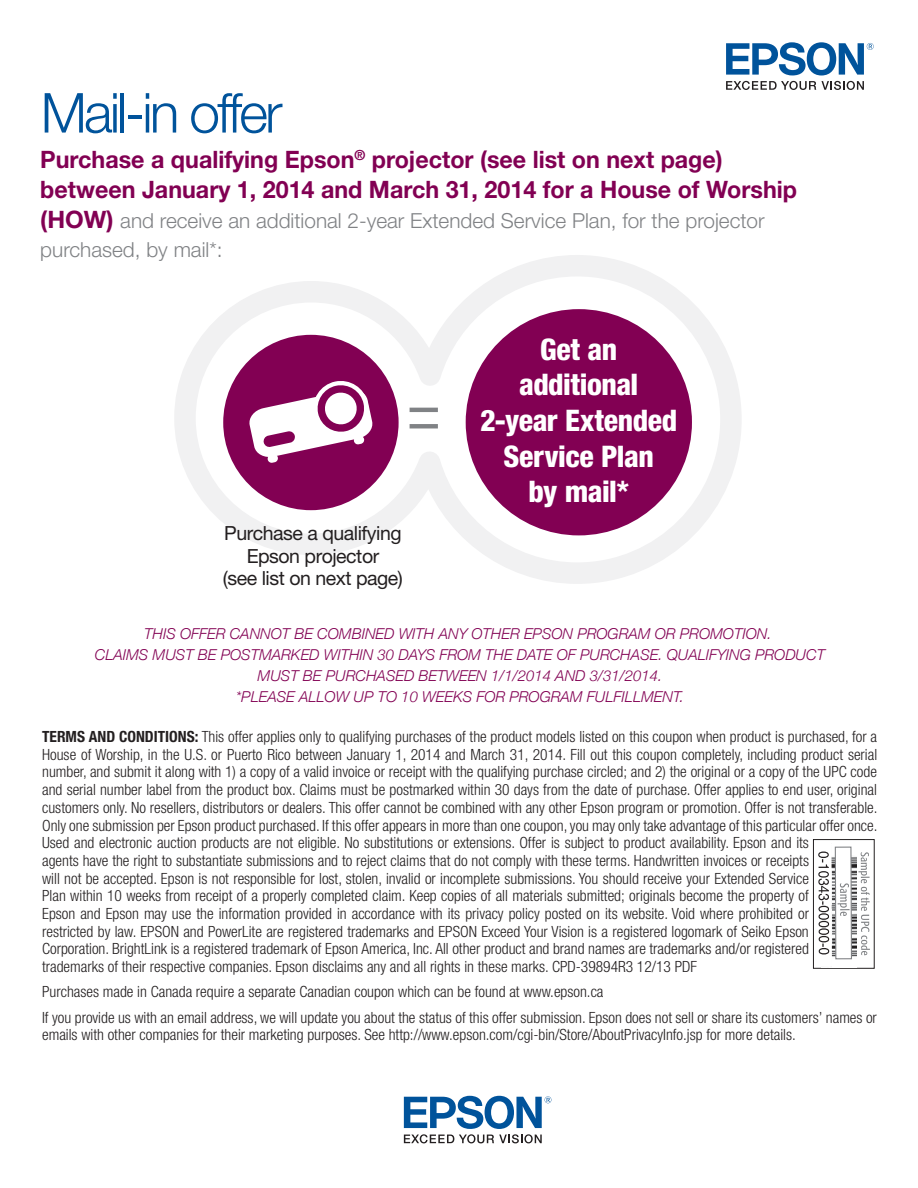
<style>
.page{position:relative;width:918px;height:1188px;background:#fff}
.page>*{position:absolute;margin:0;border:0;box-sizing:border-box;transform-origin:0 0}
.t1{font:300 55.2px "Helvetica Neue";letter-spacing:-.05em;color:#00539b}
.t2{font:800 condensed 29.7px/35.7px "Helvetica Neue";letter-spacing:-.015em;color:#fff;text-align:center}
.t3{font:700 24px/30px "Helvetica Neue";color:#820053}
.t4{font:300 20.7px/28.5px "Helvetica Neue";color:#808285}
.t5{font:19.5px/22.4px "Helvetica Neue";letter-spacing:-.025em;color:#231f20;text-align:center}
.t6{font:300 condensed 15.45px/17.7px "Helvetica Neue LT Std";color:#231f20}
.t7{font:italic 300 15px/21px "Helvetica Neue";color:#820053;text-align:center}
.s1{font-weight:700;font-size:24px;color:#820053}
.s2{font-weight:700}
</style>
<div class="page">
<svg style="left:726px;top:42px;width:148px;height:48px"></svg>
<svg style="left:404px;top:1096px;width:147px;height:47px"></svg>
<div style="left:813px;top:839px;width:62px;height:130px;border:1px solid #231f20"></div>
<img style="left:853px;top:857px;width:3px;height:100px">
<svg style="left:859px;top:852px;width:11px;height:103px"></svg>
<svg style="left:818px;top:846px;width:35px;height:114px"></svg>
<svg style="left:174px;top:255px;width:567px;height:329px"></svg>
<div style="left:223px;top:335px;width:176px;height:175px;background:#820053;border-radius:50%"></div>
<div style="left:466px;top:309px;width:226px;height:226px;background:#820053;border-radius:50%"></div>
<hr style="left:410px;top:424px;width:28px;height:4px;background:#808285">
<hr style="left:410px;top:408px;width:28px;height:4px;background:#808285">
<svg style="left:249px;top:381px;width:124px;height:82px"></svg>
<h1 class="t1" style="left:41px;top:79px;width:243px">Mail-in offer</h1>
<h3 class="t3" style="left:40px;top:144px;width:758px">Purchase a qualifying Epson<sup>®</sup> projector (see list on next page) between January 1, 2014 and March 31, 2014 for a House of Worship</h3>
<h3 class="t4" style="left:40px;top:206px;width:726px"><span class="s1">(HOW)</span> and receive an additional 2-year Extended Service Plan, for the projector purchased, by mail*:</h3>
<p class="t5" style="left:223px;top:522px;width:182px">Purchase a qualifying<br>Epson projector<br>(see list on next page)</p>
<h2 class="t2" style="left:480px;top:331px;width:198px">Get an additional<br>2-year Extended<br>Service Plan<br>by mail*</h2>
<p class="t7" style="left:95px;top:623px;width:732px">THIS OFFER CANNOT BE COMBINED WITH ANY OTHER EPSON PROGRAM OR PROMOTION.<br>CLAIMS MUST BE POSTMARKED WITHIN 30 DAYS FROM THE DATE OF PURCHASE. QUALIFYING PRODUCT MUST BE PURCHASED BETWEEN 1/1/2014 AND 3/31/2014.<br>*PLEASE ALLOW UP TO 10 WEEKS FOR PROGRAM FULFILLMENT.</p>
<p class="t6" style="left:42px;top:728px;width:837px"><span class="s2">TERMS AND CONDITIONS:</span> This offer applies only to qualifying purchases of the product models listed on this coupon when product is purchased, for a House of Worship, in the U.S. or Puerto Rico between January 1, 2014 and March 31, 2014. Fill out this coupon completely, including product serial number, and submit it along with 1) a copy of a valid invoice or receipt with the qualifying purchase circled; and 2) the original or a copy of the UPC code and serial number label from the product box. Claims must be postmarked within 30 days from the date of purchase. Offer applies to end user, original customers only. No resellers, distributors or dealers. This offer cannot be combined with any other Epson program or promotion. Offer is not transferable.<br>Only one submission per Epson product purchased. If this offer appears in more than one coupon, you may only take advantage of this particular offer once.<br>Used and electronic auction products are not eligible. No substitutions or extensions. Offer is subject to product availability. Epson and its<br>agents have the right to substantiate submissions and to reject claims that do not comply with these terms. Handwritten invoices or receipts<br>will not be accepted. Epson is not responsible for lost, stolen, invalid or incomplete submissions. You should receive your Extended Service<br>Plan within 10 weeks from receipt of a properly completed claim. Keep copies of all materials submitted; originals become the property of<br>Epson and Epson may use the information provided in accordance with its privacy policy posted on its website. Void where prohibited or<br>restricted by law. EPSON and PowerLite are registered trademarks and EPSON Exceed Your Vision is a registered logomark of Seiko Epson Corporation. BrightLink is a registered trademark of Epson America, Inc. All other product and brand names are trademarks and/or registered<br>trademarks of their respective companies. Epson disclaims any and all rights in these marks. CPD-39894R3 12/13 PDF</p>
<p class="t6" style="left:42px;top:979px;width:836px;line-height:25.2px">Purchases made in Canada require a separate Canadian coupon which can be found at www.epson.ca<br>If you provide us with an email address, we will update you about the status of this offer submission. Epson does not sell or share its customers’ names or</p>
<p class="t6" style="left:42px;top:1026px;width:755px">emails with other companies for their marketing purposes. See http://www.epson.com/cgi-bin/Store/AboutPrivacyInfo.jsp for more details.</p>
</div>
